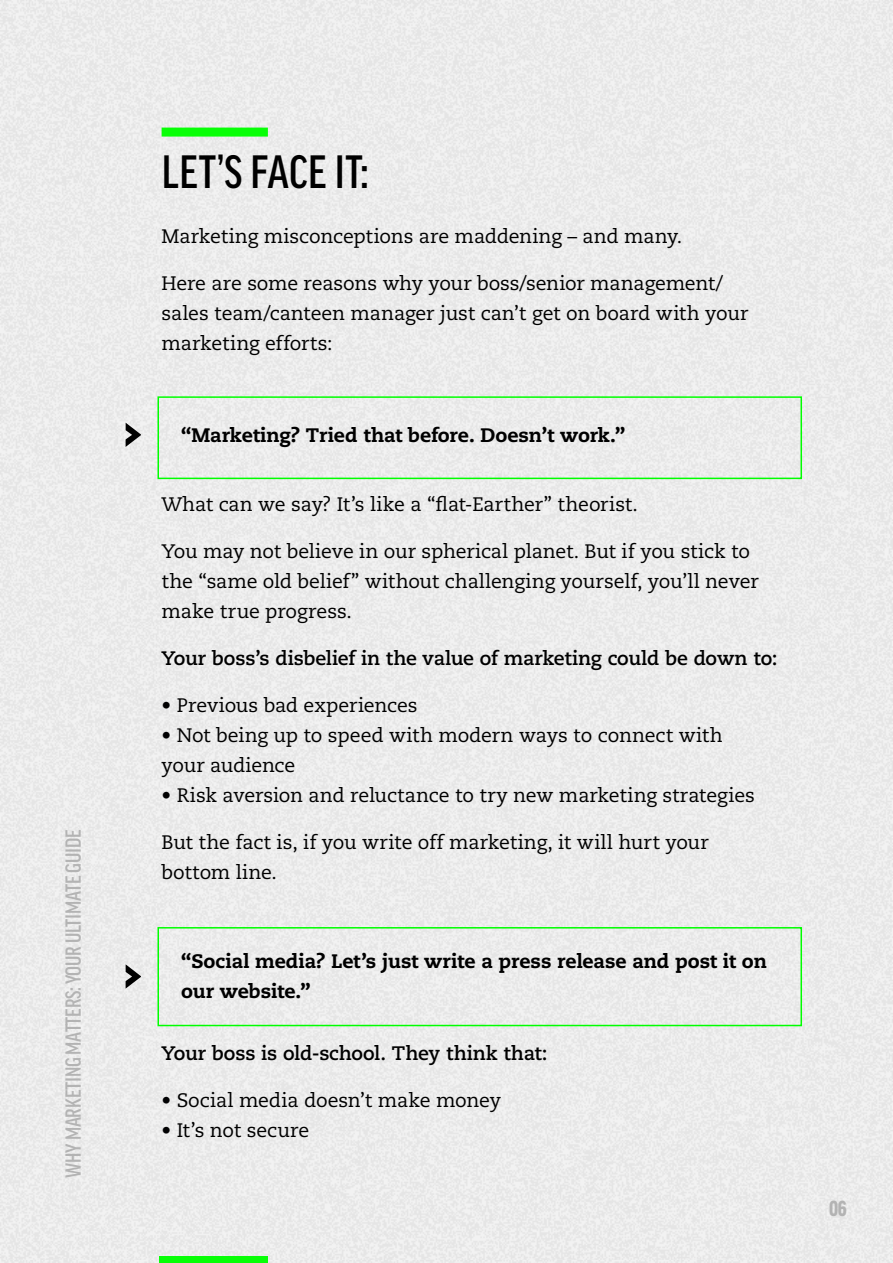
<style>
.page{position:relative;width:893px;height:1263px;background:#fff}
.page>*{position:absolute;margin:0;border:0;box-sizing:border-box;transform-origin:0 0}
.t1{font:900 condensed 52.5px "Good Pro";color:#000}
.t2{font:500 condensed 45px "Good Pro";letter-spacing:.005em;color:#000}
.t3{font:500 condensed 21px "Good Pro";letter-spacing:-.01em;color:#b3b3b3}
.t4{font:900 condensed 21px "Good Pro";color:#b3b3b3}
.t5{font:19.5px/30px "Caecilia LT Pro 55 Roman";letter-spacing:-.005em;color:#000}
.t6{font:800 19.5px "Caecilia LT Pro 85";letter-spacing:-.005em;color:#000}
.t7{font:700 19.5px "Caecilia LT Pro 75";letter-spacing:-.01em;color:#000}
.s1{color:#020203}
</style>
<div class="page">
<div style="left:0;top:0;width:893px;height:1260px;background:#ebebeb"></div>
<hr style="left:0;top:1260px;width:893px;height:3px;background:#ebebeb">
<div style="left:159px;top:1256px;width:109px;height:7px;background:#08ff07"></div>
<div style="left:162px;top:128px;width:106px;height:9px;background:#08ff07"></div>
<div style="left:157px;top:396px;width:645px;height:83px;border:2px solid #0f0"></div>
<div style="left:157px;top:927px;width:645px;height:99px;border:2px solid #0f0"></div>
<p class="t3" style="left:62px;top:1178px;width:350px;rotate:-90deg">WHY MARKETING MATTERS: YOUR ULTIMATE GUIDE</p>
<h2 class="t2" style="left:162px;top:146px;width:208px">LET’S FACE IT:</h2>
<p class="t5" style="left:162px;top:221px;width:522px">Marketing misconceptions are maddening – and many.</p>
<p class="t5" style="left:162px;top:268px;width:588px">Here are some reasons why your boss/senior management/ sales team/canteen manager just can’t get on board with your marketing efforts:</p>
<h1 class="t1" style="left:123px;top:403px;width:21px">&gt;</h1>
<p class="t6" style="left:181px;top:422px;width:445px">“Marketing? Tried that before. Doesn’t work.”</p>
<p class="t5" style="left:162px;top:489px;width:478px">What can we say? It’s like a “flat-Earther” theorist.</p>
<p class="t5" style="left:162px;top:536px;width:599px">You may not believe in our spherical planet. But if you stick to the “same old belief” without challenging yourself, you’ll never make true progress.</p>
<p class="t7" style="left:162px;top:645px;width:617px">Your boss’s disbelief in the value of marketing could be down to:</p>
<p class="t5" style="left:162px;top:690px;width:258px"><span class="s1">•</span> Previous bad experiences</p>
<p class="t5" style="left:162px;top:720px;width:563px"><span class="s1">•</span> Not being up to speed with modern ways to connect with your audience</p>
<p class="t5" style="left:162px;top:780px;width:595px"><span class="s1">•</span> Risk aversion and reluctance to try new marketing strategies</p>
<p class="t5" style="left:162px;top:827px;width:549px">But the fact is, if you write off marketing, it will hurt your bottom line.</p>
<h1 class="t1" style="left:123px;top:945px;width:21px">&gt;</h1>
<p class="t6" style="left:181px;top:947px;width:587px">“Social media? Let’s just write a press release and post it on</p>
<p class="t6" style="left:181px;top:977px;width:131px">our website.”</p>
<p class="t7" style="left:162px;top:1039px;width:387px">Your boss is old-school. They think that:</p>
<p class="t5" style="left:162px;top:1084px;width:341px"><span class="s1">•</span> Social media doesn’t make money</p>
<p class="t5" style="left:162px;top:1114px;width:149px"><span class="s1">•</span> It’s not secure</p>
<p class="t4" style="left:829px;top:1197px;width:19px">06</p>
</div>
